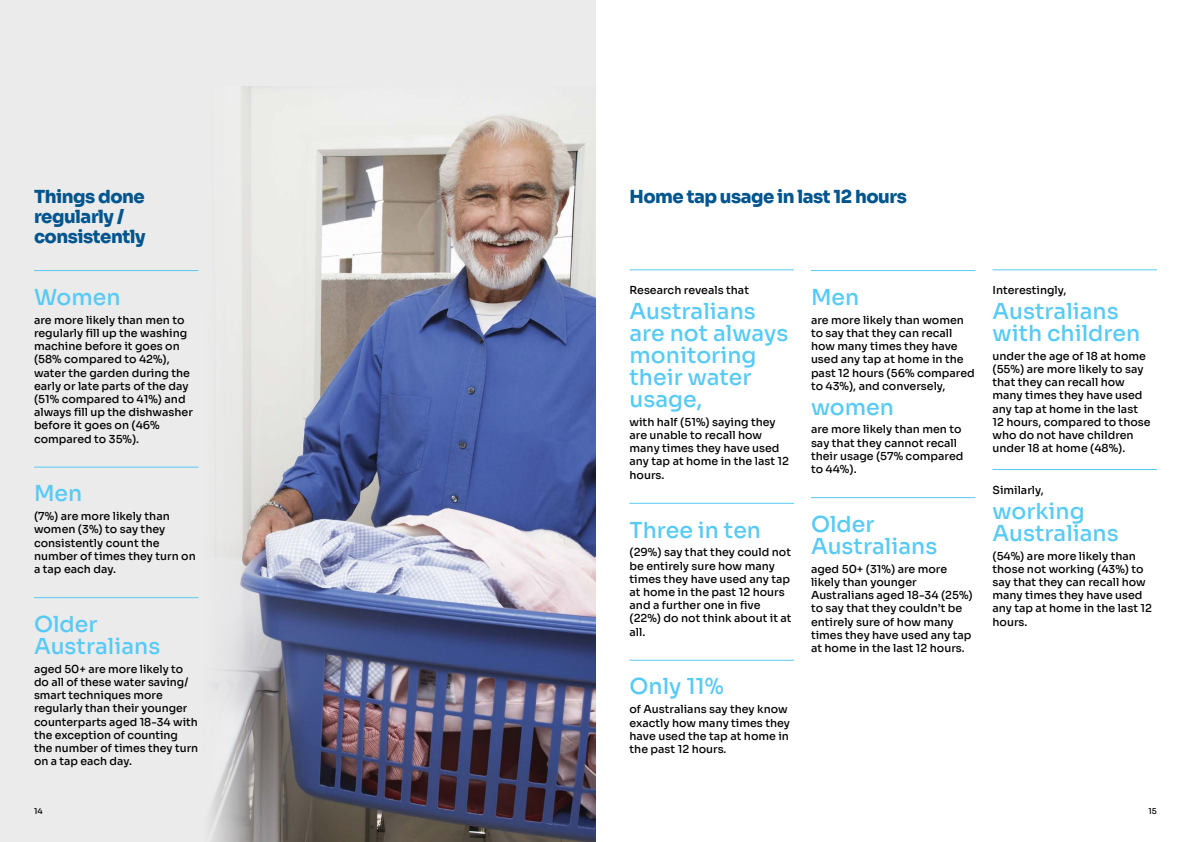
<style>
.page{position:relative;width:1191px;height:842px;background:#fff}
.page>*{position:absolute;margin:0;border:0;box-sizing:border-box;transform-origin:0 0}
.t1{font:500 22px/22px "Sora";color:#57caf5}
.t2{font:800 18px/20px "Sora";letter-spacing:-.025em;color:#00558f}
.t3{font:500 11px/13.2px "Sora";color:#000}
.t4{font:500 8px "Sora";color:#000}
</style>
<div class="page">
<div style="left:0;top:0;width:595px;height:842px;background:#ebebeb"></div>
<img style="left:313px;top:115px;width:282px;height:727px">
<svg style="left:34px;top:86px;width:279px;height:756px"></svg>
<hr style="left:992px;top:270px;width:165px;height:1px;background:#57caf5">
<hr style="left:992px;top:469px;width:165px;height:1px;background:#57caf5">
<hr style="left:811px;top:270px;width:164px;height:1px;background:#57caf5">
<hr style="left:811px;top:497px;width:164px;height:1px;background:#57caf5">
<hr style="left:629px;top:270px;width:165px;height:1px;background:#57caf5">
<hr style="left:629px;top:503px;width:165px;height:1px;background:#57caf5">
<hr style="left:629px;top:660px;width:165px;height:1px;background:#57caf5">
<hr style="left:34px;top:270px;width:164px;height:1px;background:#57caf5">
<hr style="left:34px;top:467px;width:164px;height:1px;background:#57caf5">
<hr style="left:34px;top:597px;width:164px;height:1px;background:#57caf5">
<h2 class="t2" style="left:34px;top:185px;width:113px">Things done regularly / consistently</h2>
<h2 class="t2" style="left:629px;top:185px;width:279px">Home tap usage in last 12 hours</h2>
<h1 class="t1" style="left:34px;top:284px;width:88px">Women</h1>
<p class="t3" style="left:34px;top:312px;width:160px">are more likely than men to regularly fill up the washing machine before it goes on (58% compared to 42%), water the garden during the early or late parts of the day (51% compared to 41%) and always fill up the dishwasher before it goes on (46% compared to 35%).</p>
<h1 class="t1" style="left:34px;top:480px;width:50px">Men</h1>
<p class="t3" style="left:34px;top:509px;width:163px">(7%) are more likely than women (3%) to say they consistently count the number of times they turn on a tap each day.</p>
<h1 class="t1" style="left:34px;top:611px;width:128px">Older<br>Australians</h1>
<p class="t3" style="left:34px;top:661px;width:166px">aged 50+ are more likely to do all of these water saving/ smart techniques more regularly than their younger counterparts aged 18-34 with the exception of counting the number of times they turn on a tap each day.</p>
<p class="t3" style="left:629px;top:283px;width:121px">Research reveals that</p>
<h1 class="t1" style="left:629px;top:298px;width:160px">Australians are not always monitoring their water usage,</h1>
<p class="t3" style="left:629px;top:414px;width:161px">with half (51%) saying they are unable to recall how many times they have used any tap at home in the last 12 hours.</p>
<h1 class="t1" style="left:629px;top:517px;width:133px">Three in ten</h1>
<p class="t3" style="left:629px;top:545px;width:164px">(29%) say that they could not be entirely sure how many times they have used any tap at home in the past 12 hours and a further one in five (22%) do not think about it at all.</p>
<h1 class="t1" style="left:629px;top:674px;width:96px">Only 11%</h1>
<p class="t3" style="left:629px;top:702px;width:162px">of Australians say they know exactly how many times they have used the tap at home in the past 12 hours.</p>
<h1 class="t1" style="left:811px;top:284px;width:50px">Men</h1>
<p class="t3" style="left:811px;top:312px;width:165px">are more likely than women to say that they can recall how many times they have used any tap at home in the past 12 hours (56% compared to 43%), and conversely,</p>
<h1 class="t1" style="left:811px;top:394px;width:85px">women</h1>
<p class="t3" style="left:811px;top:422px;width:154px">are more likely than men to say that they cannot recall their usage (57% compared to 44%).</p>
<h1 class="t1" style="left:811px;top:511px;width:128px">Older<br>Australians</h1>
<p class="t3" style="left:811px;top:561px;width:163px">aged 50+ (31%) are more likely than younger<br>Australians aged 18-34 (25%) to say that they couldn’t be entirely sure of how many times they have used any tap at home in the last 12 hours.</p>
<p class="t3" style="left:992px;top:283px;width:75px">Interestingly,</p>
<h1 class="t1" style="left:992px;top:298px;width:149px">Australians with children</h1>
<p class="t3" style="left:992px;top:348px;width:160px">under the age of 18 at home (55%) are more likely to say that they can recall how many times they have used any tap at home in the last<br>12 hours, compared to those who do not have children under 18 at home (48%).</p>
<p class="t3" style="left:992px;top:482px;width:53px">Similarly,</p>
<h1 class="t1" style="left:992px;top:498px;width:128px">working<br>Australians</h1>
<p class="t3" style="left:992px;top:548px;width:161px">(54%) are more likely than those not working (43%) to say that they can recall how many times they have used any tap at home in the last 12 hours.</p>
<p class="t4" style="left:34px;top:805px;width:10px">14</p>
<p class="t4" style="left:1148px;top:805px;width:10px">15</p>
</div>
